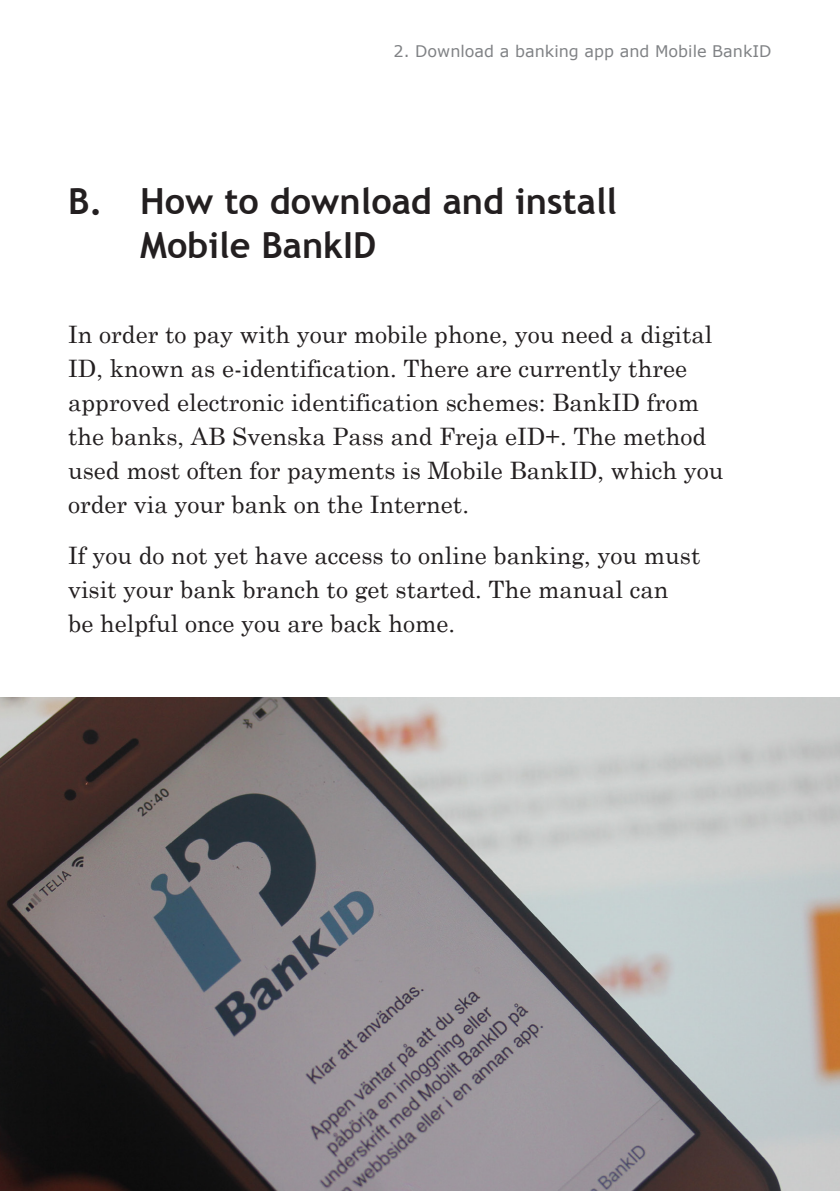
<style>
.page{position:relative;width:840px;height:1191px;background:#fff}
.page>*{position:absolute;margin:0;border:0;box-sizing:border-box;transform-origin:0 0}
.t1{font:700 36px/44px "Trebuchet MS";color:#231f20}
.t2{font:24px/34px "Century Schoolbook";color:#231f20}
.t3{font:16px "Verdana";color:#808285}
</style>
<div class="page">
<img style="left:0;top:697px;width:839px;height:494px">
<p class="t3" style="left:393px;top:40px;width:379px">2. Download a banking app and Mobile BankID</p>
<h2 class="t1" style="left:140px;top:179px;width:478px;text-indent:-72px">B. How to download and install<br>Mobile BankID</h2>
<p class="t2" style="left:68px;top:316px;width:656px">In order to pay with your mobile phone, you need a digital ID, known as e-identification. There are currently three approved electronic identification schemes: BankID from the banks, AB Svenska Pass and Freja eID+. The method used most often for payments is Mobile BankID, which you order via your bank on the Internet.</p>
<p class="t2" style="left:68px;top:537px;width:633px">If you do not yet have access to online banking, you must visit your bank branch to get started. The manual can<br>be helpful once you are back home.</p>
</div>
